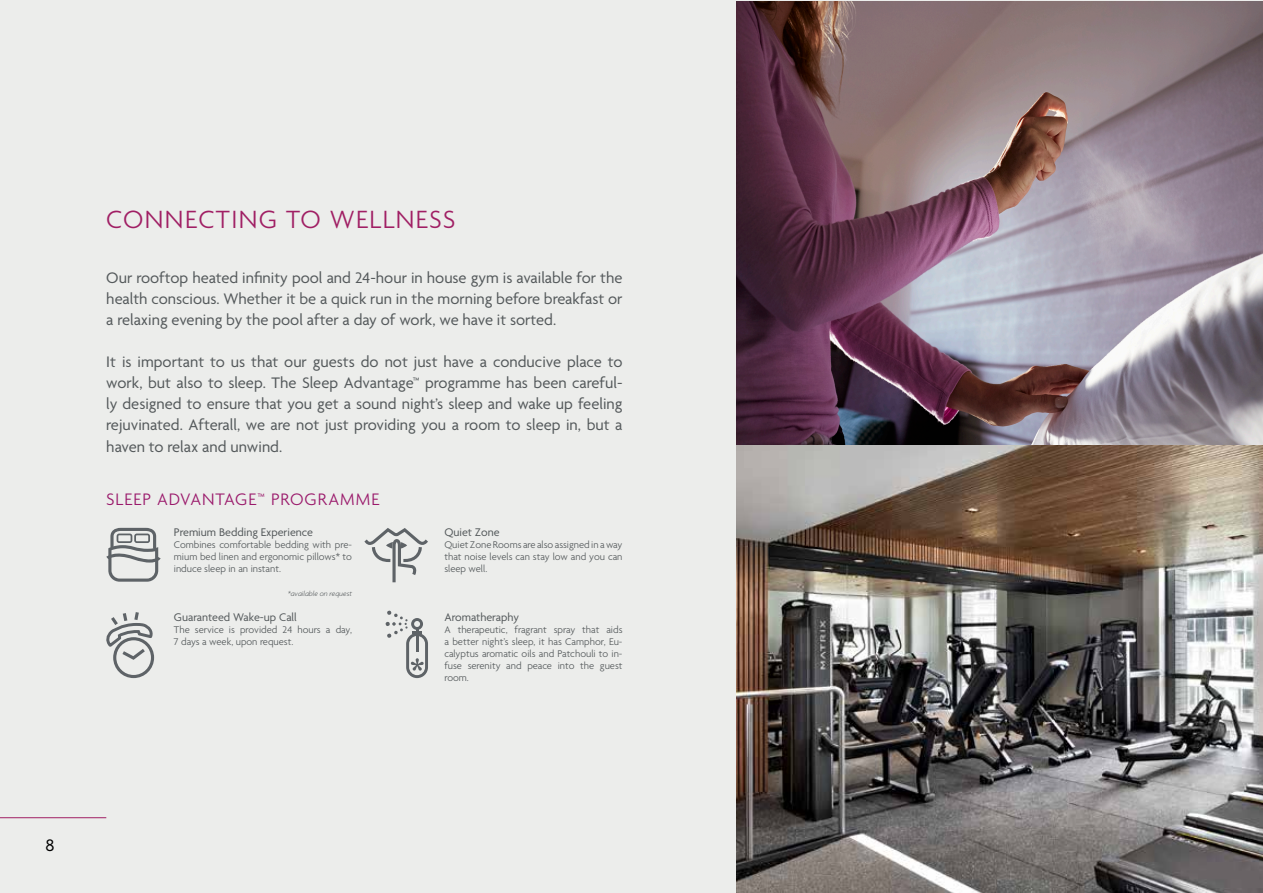
<style>
.page{position:relative;width:1263px;height:893px;background:#ecedeb}
.page>*{position:absolute;margin:0;border:0;box-sizing:border-box;transform-origin:0 0}
.t1{font:300 27px "Agenda";letter-spacing:.05em;color:#a01f64}
.t2{font:300 18px "Agenda";letter-spacing:.05em;color:#9a196b}
.t3{font:18px "Agenda";color:#000}
.t4{font:16.5px/21px "Agenda";color:#54595b;text-align:justify}
.t5{font:12px "Agenda";color:#54595b}
.t6{font:300 10.5px/12px "Agenda";color:#54595b;text-align:justify}
.t7{font:italic 300 7.5px "Agenda";color:#54595b}
</style>
<div class="page">
<hr style="left:0;top:817px;width:106px;height:1px;background:#a01f64">
<img style="left:737px;top:1px;width:526px;height:892px">
<svg style="left:364px;top:528px;width:64px;height:54px"></svg>
<svg style="left:107px;top:612px;width:48px;height:67px"></svg>
<svg style="left:106px;top:528px;width:55px;height:54px"></svg>
<svg style="left:385px;top:610px;width:43px;height:68px"></svg>
<h1 class="t1" style="left:106px;top:205px;width:351px">CONNECTING TO WELLNESS</h1>
<p class="t4" style="left:106px;top:269px;width:518px">Our rooftop heated infinity pool and 24-hour in house gym is available for the health conscious. Whether it be a quick run in the morning before breakfast or a relaxing evening by the pool after a day of work, we have it sorted.</p>
<p class="t4" style="left:106px;top:353px;width:518px">It is important to us that our guests do not just have a conducive place to work, but also to sleep. The Sleep Advantage™ programme has been careful&shy;ly designed to ensure that you get a sound night’s sleep and wake up feeling rejuvinated. Afterall, we are not just providing you a room to sleep in, but a haven to relax and unwind.</p>
<p class="t2" style="left:106px;top:490px;width:275px">SLEEP ADVANTAGE™ PROGRAMME</p>
<p class="t5" style="left:174px;top:526px;width:141px">Premium Bedding Experience</p>
<p class="t6" style="left:174px;top:540px;width:180px">Combines comfortable bedding with pre&shy;mium bed linen and ergonomic pillows* to induce sleep in an instant.</p>
<p class="t7" style="left:288px;top:589px;width:66px">*available on request</p>
<p class="t5" style="left:174px;top:610px;width:124px">Guaranteed Wake-up Call</p>
<p class="t6" style="left:174px;top:624px;width:180px">The service is provided 24 hours a day,<br>7 days a week, upon request.</p>
<p class="t5" style="left:444px;top:526px;width:57px">Quiet Zone</p>
<p class="t6" style="left:444px;top:540px;width:180px">Quiet Zone Rooms are alsoassigned in a way that noise levels can stay low and you can sleep well.</p>
<p class="t5" style="left:444px;top:610px;width:76px">Aromatheraphy</p>
<p class="t6" style="left:444px;top:624px;width:180px">A therapeutic, fragrant spray that aids a better night’s sleep, it has Camphor, Eu&shy;calyptus aromatic oils and Patchouli to in&shy;fuse serenity and peace into the guest room.</p>
<p class="t3" style="left:46px;top:835px;width:11px">8</p>
</div>
